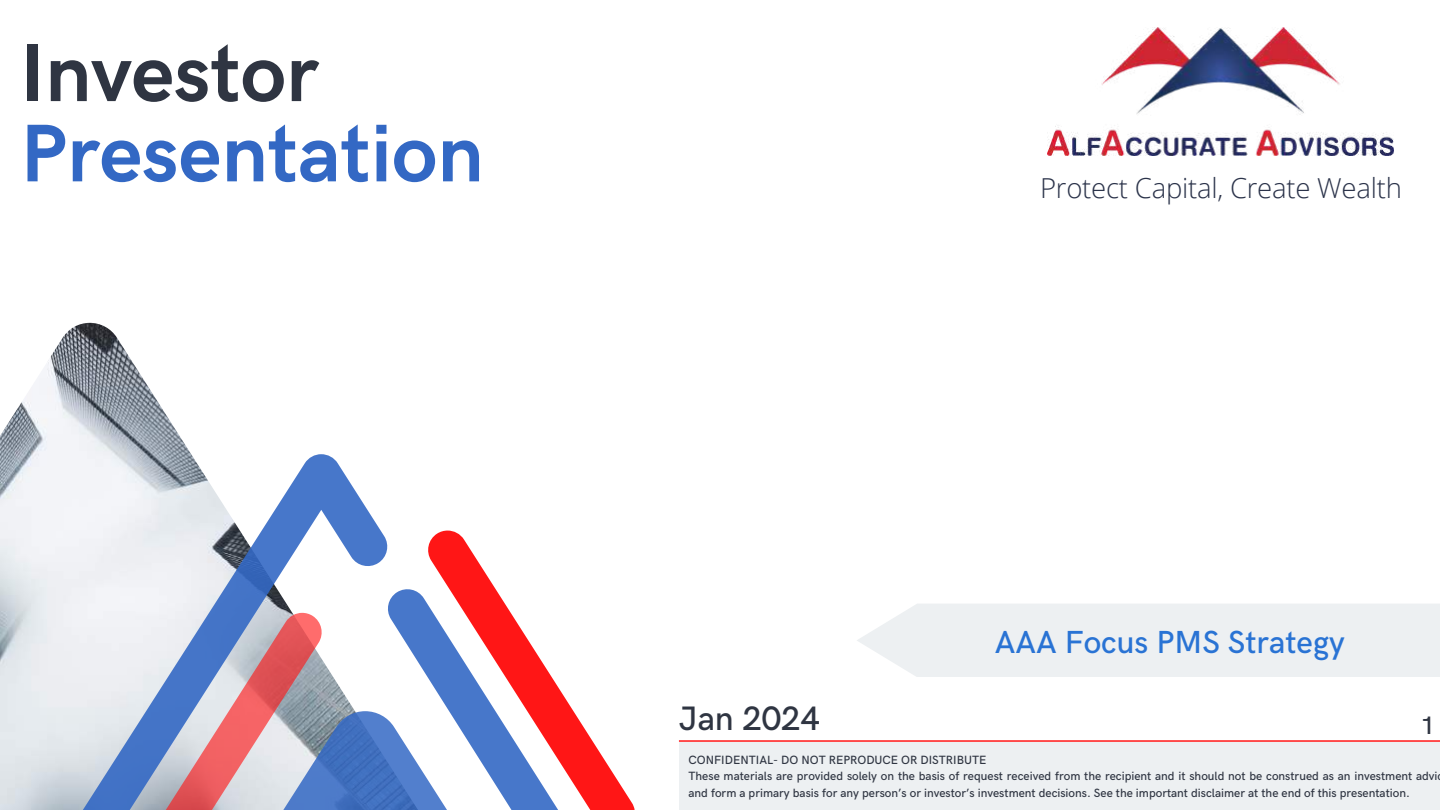
<style>
.page{position:relative;width:1440px;height:810px;background:#fff}
.page>*{position:absolute;margin:0;border:0;box-sizing:border-box;transform-origin:0 0}
.t1{font:700 82px "HK Grotesk";color:#3368c4}
.t2{font:700 82px "HK Grotesk";color:#2f3542}
.t3{font:500 34px "HK Grotesk";color:#2f3542}
.t4{font:500 32px "HK Grotesk";color:#2973d4}
.t5{font:300 27.5px "Open Sans";letter-spacing:-.01em;color:#2b334a}
.t6{font:500 25.3px "HK Grotesk";color:#2f3542}
.t7{font:500 12px/16.8px "HK Grotesk";color:#2f3542}
</style>
<div class="page">
<img style="left:0;top:323px;width:191px;height:131px">
<div style="left:679px;top:742px;width:761px;height:67px;background:#edf0f2"></div>
<svg style="left:0;top:454px;width:451px;height:356px"></svg>
<svg style="left:425px;top:531px;width:149px;height:180px"></svg>
<svg style="left:113px;top:613px;width:209px;height:98px;background:#b9a9bf"></svg>
<svg style="left:10px;top:711px;width:710px;height:99px"></svg>
<img style="left:1048px;top:28px;width:346px;height:128px">
<hr style="left:679px;top:740px;width:761px;height:2px;background:#ff1616">
<div style="left:857px;top:604px;width:583px;height:73px;background:#edf0f2"></div>
<h1 class="t2" style="left:20px;top:27px;width:300px">Investor</h1>
<h1 class="t1" style="left:20px;top:108px;width:465px">Presentation</h1>
<h3 class="t5" style="left:1040px;top:169px;width:363px">Protect Capital, Create Wealth</h3>
<h3 class="t4" style="left:995px;top:624px;width:352px">AAA Focus PMS Strategy</h3>
<h2 class="t3" style="left:679px;top:700px;width:143px">Jan 2024</h2>
<p class="t7" style="left:689px;top:752px;width:751px">CONFIDENTIAL- DO NOT REPRODUCE OR DISTRIBUTE<br>These materials are provided solely on the basis of request received from the recipient and it should not be construed as an investment advi and form a primary basis for any person’s or investor’s investment decisions. See the important disclaimer at the end of this presentation.</p>
<h3 class="t6" style="left:1421px;top:711px;width:16px">1</h3>
</div>
